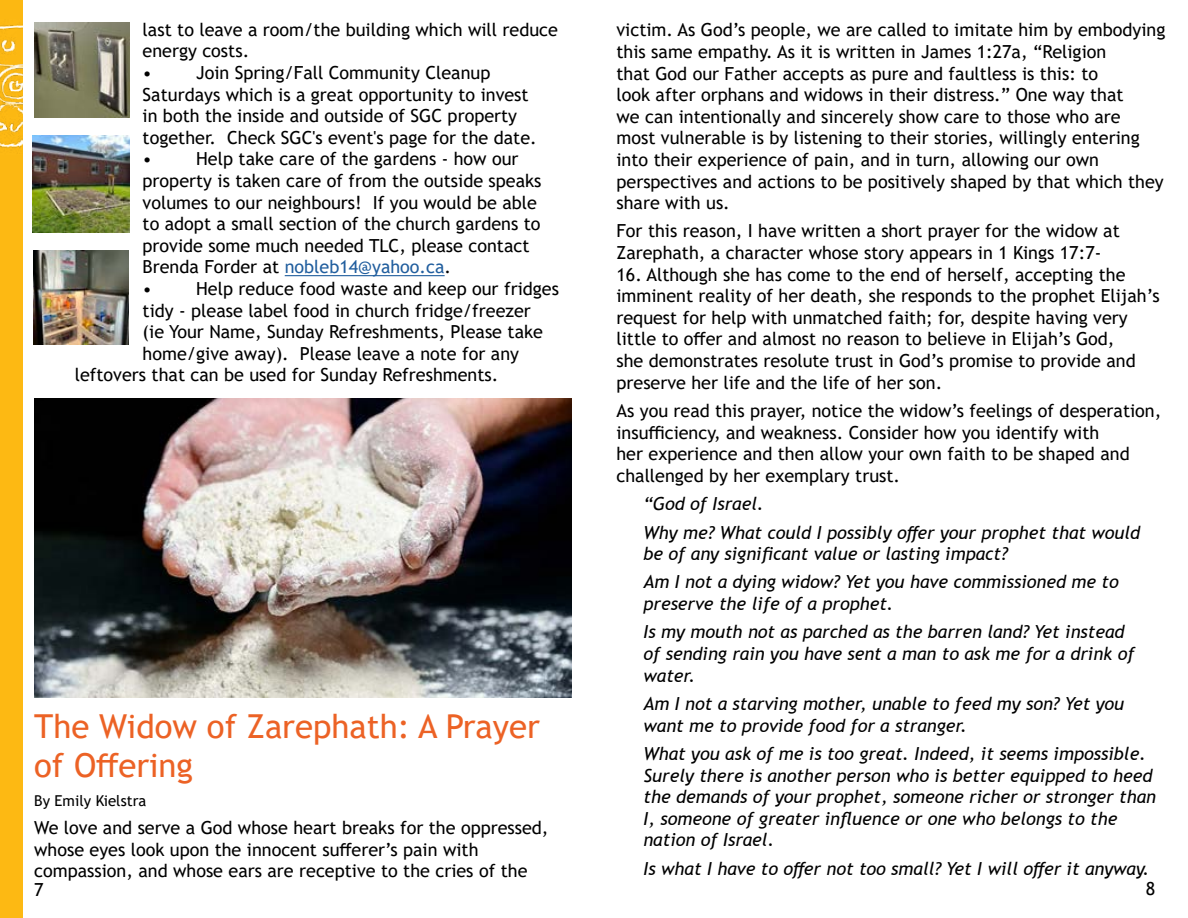
<style>
.page{position:relative;width:1188px;height:918px;background:#fff}
.page>*{position:absolute;margin:0;border:0;box-sizing:border-box;transform-origin:0 0}
.t1{font:33px/39.6px "Trebuchet MS";color:#ec6225}
.t2{font:18px/21.6px "Trebuchet MS";color:#000}
.t3{font:italic 18px/21.6px "Trebuchet MS";color:#000}
.t4{font:15px "Trebuchet MS";color:#000}
.s1{color:#215e9e}
</style>
<div class="page">
<div style="left:0;top:0;width:22px;height:918px;background:#fdb913"></div>
<img style="left:0;top:24px;width:22px;height:124px">
<hr style="left:285px;top:275px;width:160px;height:1px;background:#215e9e">
<img style="left:34px;top:398px;width:537px;height:299px">
<img style="left:34px;top:23px;width:95px;height:94px">
<img style="left:33px;top:250px;width:95px;height:95px">
<img style="left:32px;top:135px;width:97px;height:97px">
<p class="t2" style="left:143px;top:18px;width:417px">last to leave a room/the building which will reduce energy costs.<br>•</p>
<p class="t2" style="left:616px;top:19px;width:550px">victim. As God’s people, we are called to imitate him by embodying this same empathy. As it is written in James 1:27a, “Religion<br>that God our Father accepts as pure and faultless is this: to<br>look after orphans and widows in their distress.” One way that<br>we can intentionally and sincerely show care to those who are<br>most vulnerable is by listening to their stories, willingly entering into their experience of pain, and in turn, allowing our own perspectives and actions to be positively shaped by that which they share with us.</p>
<p class="t2" style="left:616px;top:220px;width:505px">For this reason, I have written a short prayer for the widow at<br>Zarephath, a character whose story appears in 1 Kings 17:7-</p>
<p class="t2" style="left:616px;top:263px;width:545px">16. Although she has come to the end of herself, accepting the imminent reality of her death, she responds to the prophet Elijah’s request for help with unmatched faith; for, despite having very little to offer and almost no reason to believe in Elijah’s God,<br>she demonstrates resolute trust in God’s promise to provide and preserve her life and the life of her son.</p>
<p class="t2" style="left:616px;top:400px;width:546px">As you read this prayer, notice the widow’s feelings of desperation, insufficiency, and weakness. Consider how you identify with<br>her experience and then allow your own faith to be shaped and challenged by her exemplary trust.</p>
<p class="t3" style="left:643px;top:490px;width:498px;line-height:28.3px">“God of Israel.<br>Why me? What could I possibly offer your prophet that would</p>
<p class="t3" style="left:643px;top:540px;width:477px;line-height:28.3px">be of any significant value or lasting impact?<br>Am I not a dying widow? Yet you have commissioned me to</p>
<p class="t3" style="left:643px;top:590px;width:483px;line-height:28.3px">preserve the life of a prophet.<br>Is my mouth not as parched as the barren land? Yet instead</p>
<p class="t3" style="left:643px;top:643px;width:493px">of sending rain you have sent a man to ask me for a drink of water.</p>
<p class="t3" style="left:643px;top:693px;width:482px">Am I not a starving mother, unable to feed my son? Yet you want me to provide food for a stranger.</p>
<p class="t3" style="left:643px;top:743px;width:514px">What you ask of me is too great. Indeed, it seems impossible.<br>Surely there is another person who is better equipped to heed the demands of your prophet, someone richer or stronger than I, someone of greater influence or one who belongs to the nation of Israel.</p>
<p class="t3" style="left:643px;top:857px;width:508px">Is what I have to offer not too small? Yet I will offer it anyway.</p>
<p class="t2" style="left:143px;top:62px;width:396px;text-indent:54px">Join Spring/Fall Community Cleanup Saturdays which is a great opportunity to invest in both the inside and outside of SGC property together. Check SGC's event's page for the date. •</p>
<p class="t2" style="left:143px;top:148px;width:400px;text-indent:54px">Help take care of the gardens - how our property is taken care of from the outside speaks volumes to our neighbours! If you would be able to adopt a small section of the church gardens to provide some much needed TLC, please contact Brenda Forder at <span class="s1">nobleb14@yahoo.ca</span>.<br>•</p>
<p class="t2" style="left:196px;top:278px;width:364px">Help reduce food waste and keep our fridges</p>
<p class="t2" style="left:143px;top:299px;width:390px">tidy - please label food in church fridge/freezer</p>
<p class="t2" style="left:143px;top:321px;width:402px">(ie Your Name, Sunday Refreshments, Please take</p>
<p class="t2" style="left:143px;top:342px;width:378px">home/give away). Please leave a note for any</p>
<p class="t2" style="left:75px;top:364px;width:425px">leftovers that can be used for Sunday Refreshments.</p>
<h1 class="t1" style="left:34px;top:706px;width:507px">The Widow of Zarephath: A Prayer of Offering</h1>
<p class="t4" style="left:34px;top:791px;width:114px">By Emily Kielstra</p>
<p class="t2" style="left:34px;top:817px;width:516px">We love and serve a God whose heart breaks for the oppressed, whose eyes look upon the innocent sufferer’s pain with compassion, and whose ears are receptive to the cries of the</p>
<p class="t2" style="left:34px;top:879px;width:11px">7</p>
<p class="t2" style="left:1146px;top:878px;width:11px">8</p>
</div>
